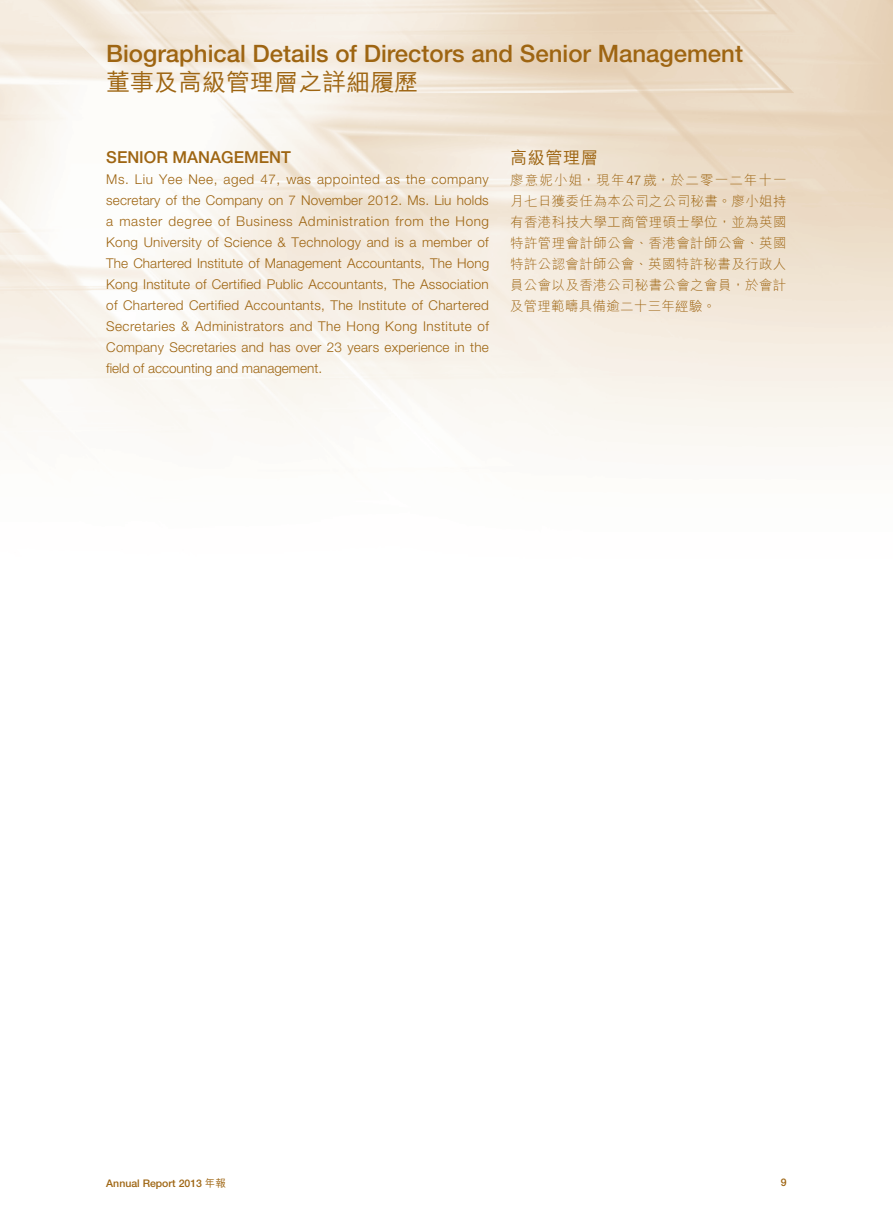
<style>
.page{position:relative;width:893px;height:1212px;background:#fff}
.page>*{position:absolute;margin:0;border:0;box-sizing:border-box;transform-origin:0 0}
.t1{font:500 24px "Helvetica Neue LT Std";color:#9e6512}
.t2{font:500 24px "M Hei HK";color:#9e6512}
.t3{font:500 17.25px "M Hei HK";letter-spacing:.02em;color:#9e6512}
.t4{font:500 16.5px "Helvetica Neue LT Std";color:#9e6512}
.t5{font:300 13.5px/21px "Helvetica Neue LT Std";color:#9e6512;text-align:justify}
.t6{font:300 13.5px/21px "M Hei HK";letter-spacing:.025em;color:#9e6512;text-align:justify}
.t7{font:500 10.5px "Helvetica Neue LT Std";color:#9e6512}
.s1{font-family:"Helvetica Neue LT Std"}
.s2{font-family:"M Hei HK"}
</style>
<div class="page">
<h1 class="t1" style="left:106px;top:40px;width:638px">Biographical Details of Directors and Senior Management</h1>
<h1 class="t2" style="left:106px;top:65px;width:313px">董事及高級管理層之詳細履歷</h1>
<p class="t4" style="left:106px;top:147px;width:186px">SENIOR MANAGEMENT</p>
<p class="t5" style="left:106px;top:168px;width:384px">Ms. Liu Yee Nee, aged 47, was appointed as the company secretary of the Company on 7 November 2012. Ms. Liu holds a master degree of Business Administration from the Hong Kong University of Science &amp; Technology and is a member of The Chartered Institute of Management Accountants, The Hong Kong Institute of Certified Public Accountants, The Association of Chartered Certified Accountants, The Institute of Chartered Secretaries &amp; Administrators and The Hong Kong Institute of Company Secretaries and has over 23 years experience in the field of accounting and management.</p>
<p class="t3" style="left:510px;top:145px;width:89px">高級管理層</p>
<p class="t6" style="left:510px;top:170px;width:278px">廖意妮小姐，現年<span class="s1">47</span>歲，於二零一二年十一月七日獲委任為本公司之公司秘書。廖小姐持有香港科技大學工商管理碩士學位，並為英國特許管理會計師公會、香港會計師公會、英國特許公認會計師公會、英國特許秘書及行政人員公會以及香港公司秘書公會之會員，於會計及管理範疇具備逾二十三年經驗。</p>
<p class="t7" style="left:106px;top:1177px;width:121px">Annual Report 2013 <span class="s2">年報</span></p>
<p class="t7" style="left:781px;top:1176px;width:7px">9</p>
</div>
